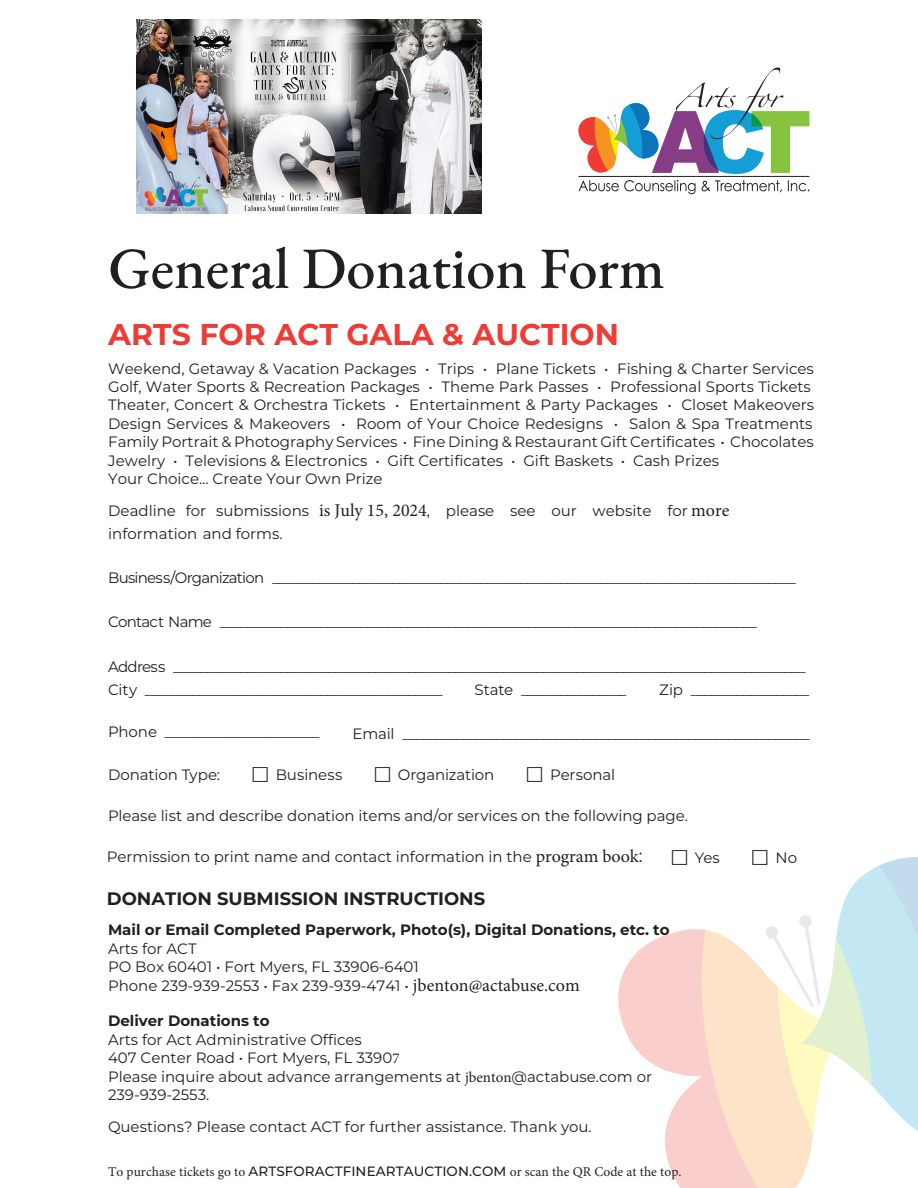
<style>
.page{position:relative;width:918px;height:1188px;background:#fff}
.page>*{position:absolute;margin:0;border:0;box-sizing:border-box;transform-origin:0 0}
.t1{font:500 58.5px "EB Garamond";color:#231f20}
.t2{font:700 30px "Montserrat";color:#ee3b35}
.t3{font:700 18px "Montserrat";color:#231f20}
.t4{font:15px/18.5px "Montserrat";color:#231f20}
.t5{font:15px "Montserrat";letter-spacing:-.055em;color:#231f20}
.t6{font:15px "Montserrat";letter-spacing:-.05em;color:#231f20}
.t7{font:13.5px "Minion Pro";letter-spacing:.005em;color:#231f20}
.s1{font-family:"Minion Pro"}
.s2{font-family:"Minion Pro";font-size:18px}
.s3{font-family:"Apple Myungjo"}
.s4{font-size:18px}
.s5{font-weight:700}
.s6{font-family:"Montserrat";font-weight:500}
</style>
<div class="page">
<svg style="left:618px;top:857px;width:300px;height:331px"></svg>
<svg style="left:579px;top:180px;width:230px;height:14px"></svg>
<hr style="left:579px;top:176px;width:230px;height:1px;background:#231f20">
<svg style="left:579px;top:68px;width:230px;height:106px"></svg>
<img style="left:136px;top:19px;width:346px;height:195px">
<p class="t1" style="left:108px;top:230px;width:558px">General Donation Form</p>
<p class="t2" style="left:108px;top:314px;width:512px">ARTS FOR ACT GALA &amp; AUCTION</p>
<p class="t4" style="left:108px;top:359px;width:707px">Weekend, Getaway &amp; Vacation Packages • Trips • Plane Tickets • Fishing &amp; Charter Services Golf, Water Sports &amp; Recreation Packag<span class="s1">e</span>s • Theme Park Passes • Professional Sports Tickets Theater, Concert &amp; Orchestra Tickets • Entertainment &amp; Party Packages • Closet Makeovers Design Services &amp; Makeovers • Room of Your Choice Redesigns • Salon &amp; Spa Treatments Family Portrait &amp; Photography Services • Fine Dining &amp; Restaurant Gift Certificates • Chocolates Jewelry • Televisions &amp; Electronics • Gift Certificates • Gift Baskets • Cash Prizes<br>Your Choice... Create Your Own Prize</p>
<p class="t4" style="left:108px;top:499px;width:623px;line-height:23.1px">Deadline for submissions <span class="s2">is July 15, 2024</span>, please see our website for <span class="s2">more </span>information and forms.</p>
<p class="t5" style="left:108px;top:568px;width:689px">Business/Organization ______________________________________________________________________________</p>
<p class="t5" style="left:108px;top:612px;width:650px">Contact Name ________________________________________________________________________________</p>
<p class="t6" style="left:108px;top:656px;width:699px">Address ______________________________________________________________________________________________</p>
<p class="t4" style="left:108px;top:680px;width:336px">City ____________________________________________</p>
<p class="t4" style="left:475px;top:680px;width:153px">State ________________</p>
<p class="t4" style="left:659px;top:680px;width:151px">Zip __________________</p>
<p class="t4" style="left:108px;top:722px;width:213px">Phone _______________________</p>
<p class="t4" style="left:353px;top:724px;width:458px">Email _____________________________________________________________</p>
<p class="t4" style="left:108px;top:765px;width:114px">Donation Type:</p>
<p class="t4" style="left:253px;top:765px;width:91px"><span class="s3">⃞</span> Business</p>
<p class="t4" style="left:375px;top:765px;width:121px"><span class="s3">⃞</span> Organization</p>
<p class="t4" style="left:527px;top:765px;width:90px"><span class="s3">⃞</span> Personal</p>
<p class="t4" style="left:108px;top:806px;width:582px">Please list and describe donation items and/or services on the following page.</p>
<p class="t4" style="left:107px;top:847px;width:537px">Permission to print name and contact information in the <span class="s2">program book</span><span class="s4">:</span></p>
<p class="t4" style="left:672px;top:848px;width:49px"><span class="s3">⃞</span> Yes</p>
<p class="t4" style="left:753px;top:848px;width:46px"><span class="s3">⃞</span> No</p>
<p class="t3" style="left:107px;top:886px;width:380px">DONATION SUBMISSION INSTRUCTIONS</p>
<p class="t4" style="left:108px;top:920px;width:563px"><span class="s5">Mail or Email Completed Paperwork, Photo(s), Digital Donations, etc. to </span>Arts for ACT<br>PO Box 60401 • Fort Myers, FL 33906-6401<br>Phone 239-939-2553 • Fax 239-939-4741 • <span class="s2">jbenton@actabuse.com</span></p>
<p class="t4" style="left:108px;top:1012px;width:546px"><span class="s5">Deliver Donations to<br></span>Arts for Act Administrative Offices<br>407 Center Road • Fort Myers, FL 3390<span class="s1">7<br></span>Please inquire about advance arrangements at <span class="s1">jbenton</span>@actabuse.com or 239-939-2553.</p>
<p class="t4" style="left:108px;top:1117px;width:485px">Questions? Please contact ACT for further assistance. Thank you.</p>
<p class="t7" style="left:108px;top:1162px;width:575px">To purchase tickets go to <span class="s6">ARTSFORACTFINEARTAUCTION.COM</span> or scan the QR Code at the top.</p>
</div>
